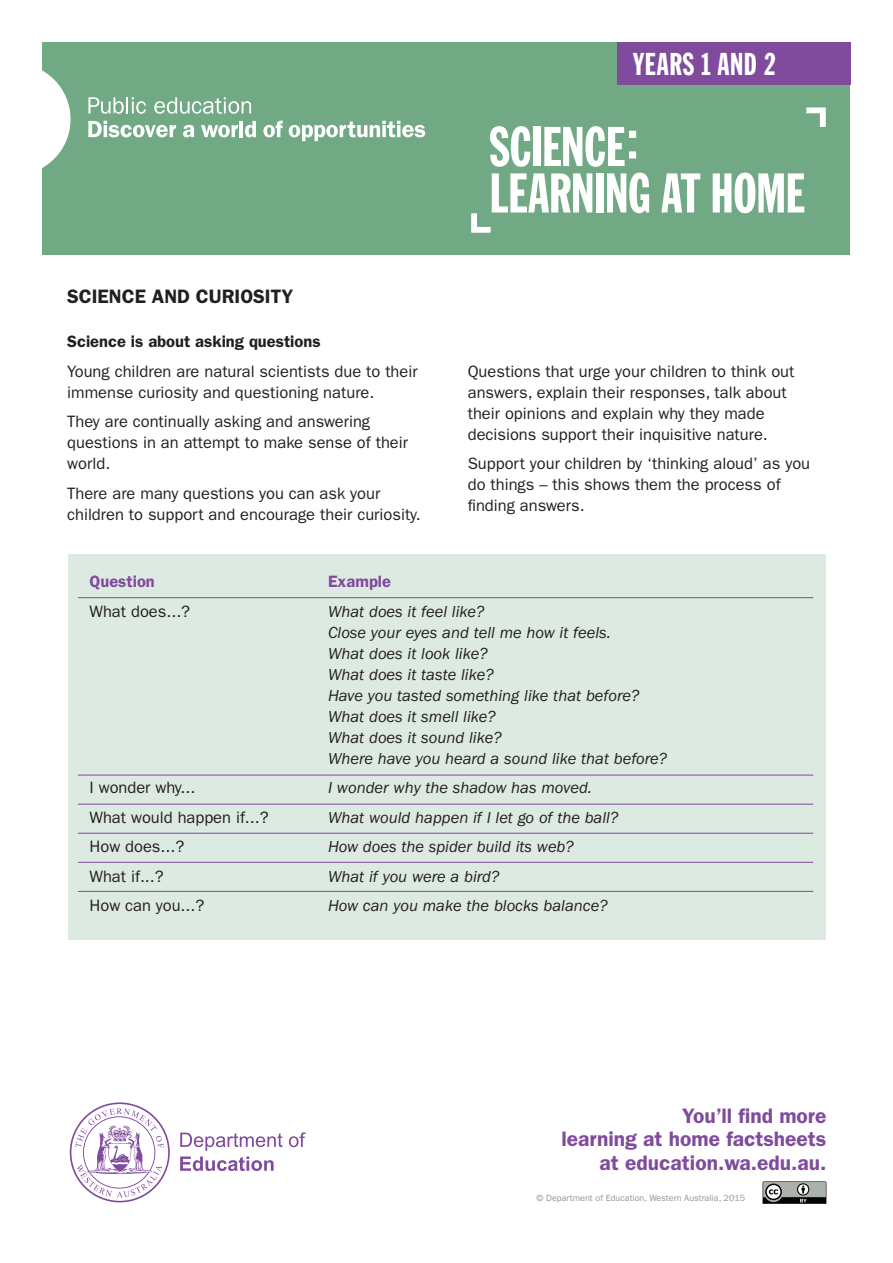
<style>
.page{position:relative;width:893px;height:1263px;background:#fff}
.page>*{position:absolute;margin:0;border:0;box-sizing:border-box;transform-origin:0 0}
.t1{font:54.9px/46.5px "Franklin Gothic Extra Cond";letter-spacing:-.005em;color:#fff}
.t2{font:31.05px "Franklin Gothic Extra Cond";letter-spacing:.025em;color:#fff}
.t3{font:600 21px/23.5px "ITC Franklin Gothic Std";color:#804b9d;text-align:right}
.t4{font:600 19.5px "ITC Franklin Gothic Std";color:#231f20}
.t5{font:16.5px/21px "ITC Franklin Gothic Std";color:#231f20}
.t6{font:italic 16.5px/21px "ITC Franklin Gothic Std";color:#231f20}
.t7{font:600 16.5px "ITC Franklin Gothic Std";color:#231f20}
.t8{font:600 16.5px "ITC Franklin Gothic Std";color:#804b9d}
.t9{font:9px "ITC Franklin Gothic Std";color:#939598}
</style>
<div class="page">
<div style="left:43px;top:43px;width:807px;height:212px;background:#71a985"></div>
<div style="left:617px;top:43px;width:233px;height:42px;background:#804b9d"></div>
<svg style="left:42px;top:63px;width:29px;height:112px"></svg>
<svg style="left:88px;top:97px;width:58px;height:17px"></svg>
<svg style="left:154px;top:97px;width:97px;height:17px"></svg>
<svg style="left:88px;top:121px;width:88px;height:16px"></svg>
<svg style="left:183px;top:125px;width:11px;height:12px"></svg>
<svg style="left:201px;top:125px;width:37px;height:12px"></svg>
<hr style="left:240px;top:121px;width:3px;height:16px;background:#fff">
<svg style="left:245px;top:121px;width:11px;height:16px"></svg>
<svg style="left:263px;top:121px;width:20px;height:16px"></svg>
<svg style="left:289px;top:121px;width:136px;height:20px"></svg>
<svg style="left:70px;top:1102px;width:100px;height:100px"></svg>
<svg style="left:289px;top:1132px;width:16px;height:15px"></svg>
<svg style="left:180px;top:1132px;width:103px;height:39px"></svg>
<svg style="left:763px;top:1181px;width:63px;height:23px"></svg>
<div style="left:68px;top:554px;width:757px;height:386px;background:#ddeae1"></div>
<svg style="left:471px;top:213px;width:20px;height:20px"></svg>
<svg style="left:806px;top:107px;width:20px;height:20px"></svg>
<hr style="left:78px;top:597px;width:735px;height:1px;background:#804b9d">
<hr style="left:78px;top:775px;width:735px;height:1px;background:#804b9d">
<hr style="left:78px;top:804px;width:735px;height:1px;background:#804b9d">
<hr style="left:78px;top:833px;width:735px;height:1px;background:#804b9d">
<hr style="left:78px;top:862px;width:735px;height:1px;background:#804b9d">
<hr style="left:78px;top:891px;width:735px;height:1px;background:#804b9d">
<h2 class="t2" style="left:634px;top:48px;width:143px">YEARS 1 AND 2</h2>
<p class="t4" style="left:67px;top:284px;width:227px">SCIENCE AND CURIOSITY</p>
<p class="t7" style="left:67px;top:332px;width:255px">Science is about asking questions</p>
<p class="t5" style="left:67px;top:361px;width:352px">Young children are natural scientists due to their immense curiosity and questioning nature.</p>
<p class="t5" style="left:67px;top:411px;width:342px">They are continually asking and answering questions in an attempt to make sense of their world.</p>
<p class="t5" style="left:67px;top:483px;width:355px">There are many questions you can ask your children to support and encourage their curiosity.</p>
<h1 class="t1" style="left:489px;top:125px;width:317px">SCIENCE:<br>LEARNING AT HOME</h1>
<p class="t5" style="left:468px;top:361px;width:328px">Questions that urge your children to think out answers, explain their responses, talk about their opinions and explain why they made decisions support their inquisitive nature.</p>
<p class="t5" style="left:468px;top:453px;width:344px">Support your children by ‘thinking aloud’ as you do things – this shows them the process of finding answers.</p>
<p class="t8" style="left:90px;top:572px;width:67px">Question</p>
<p class="t8" style="left:328px;top:572px;width:65px">Example</p>
<p class="t5" style="left:90px;top:601px;width:102px">What does...?</p>
<p class="t6" style="left:328px;top:601px;width:341px">What does it feel like?<br>Close your eyes and tell me how it feels.<br>What does it look like?<br>What does it taste like?<br>Have you tasted something like that before?<br>What does it smell like?<br>What does it sound like?<br>Where have you heard a sound like that before?</p>
<p class="t5" style="left:90px;top:777px;width:107px">I wonder why...</p>
<p class="t6" style="left:328px;top:777px;width:265px">I wonder why the shadow has moved.</p>
<p class="t5" style="left:90px;top:807px;width:181px">What would happen if...?</p>
<p class="t6" style="left:328px;top:807px;width:292px">What would happen if I let go of the ball?</p>
<p class="t5" style="left:90px;top:836px;width:96px">How does...?</p>
<p class="t6" style="left:328px;top:836px;width:247px">How does the spider build its web?</p>
<p class="t5" style="left:90px;top:866px;width:76px">What if...?</p>
<p class="t6" style="left:328px;top:866px;width:173px">What if you were a bird?</p>
<p class="t5" style="left:90px;top:895px;width:116px">How can you...?</p>
<p class="t6" style="left:328px;top:895px;width:281px">How can you make the blocks balance?</p>
<p class="t3" style="left:561px;top:1104px;width:266px">You’ll find more<br>learning at home factsheets at education.wa.edu.au.</p>
<p class="t9" style="left:536px;top:1193px;width:210px">© Department of Education, Western Australia, 2015</p>
</div>
